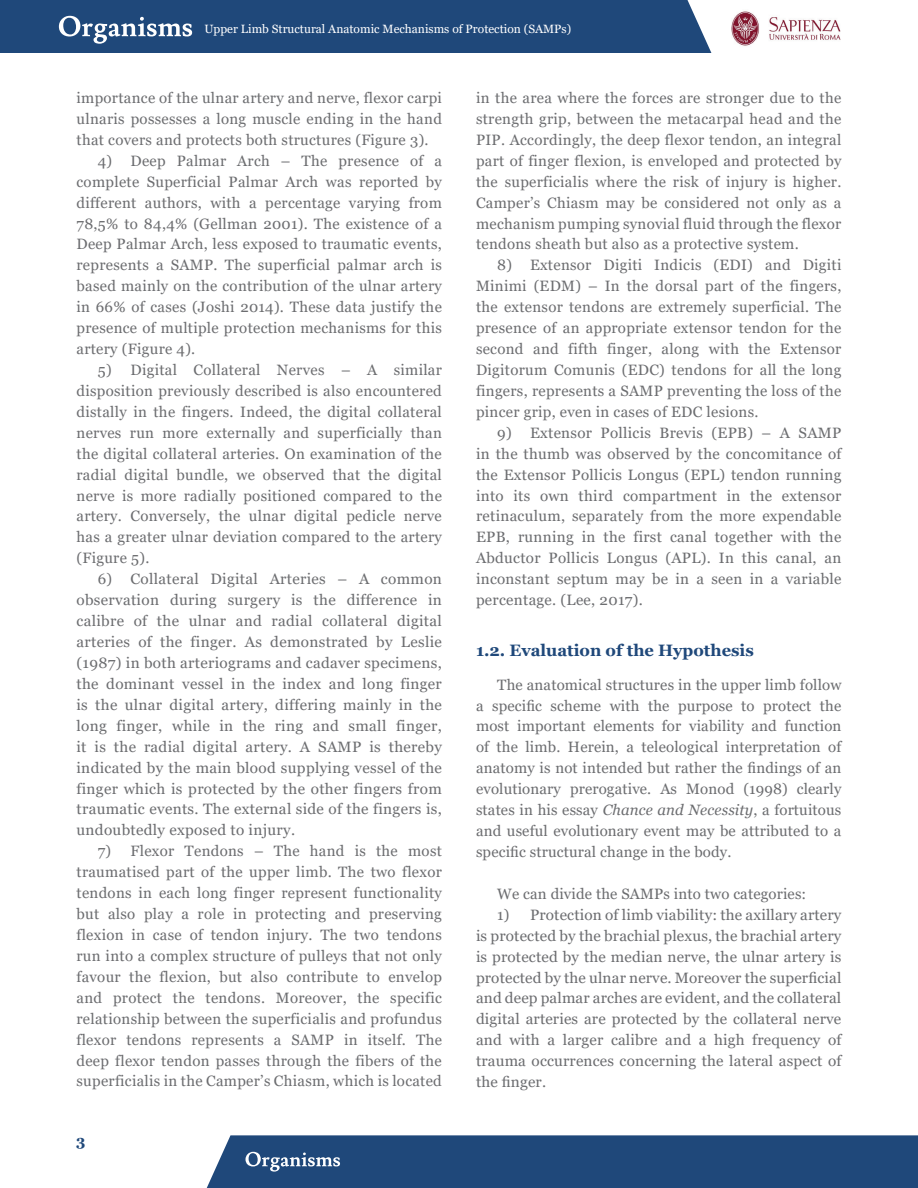
<style>
.page{position:relative;width:918px;height:1188px;background:#fff}
.page>*{position:absolute;margin:0;border:0;box-sizing:border-box;transform-origin:0 0}
.Paragraph_Title_Leve{font:700 16.5px "Georgia";color:#1f487a}
.Testo__con_rientro{font:15px/20.9px "Georgia";letter-spacing:.02em;color:#6c6d70;text-align:justify}
.t1{font:700 15px "Georgia";color:#1f487a}
.t2{font:12px "Georgia";color:#fff}
.s1{font-style:italic}
</style>
<div class="page">
<img style="left:731px;top:11px;width:110px;height:35px">
<div style="left:0;top:0;width:711px;height:53px;background:#1f487a"></div>
<div style="left:207px;top:1135px;width:711px;height:53px;background:#1f487a"></div>
<p class="t2" style="left:205px;top:22px;width:368px">Upper Limb Structural Anatomic Mechanisms of Protection (SAMPs)</p>
<p class="Testo__con_rientro" style="left:77px;top:88px;width:367px">importance of the ulnar artery and nerve, flexor carpi ulnaris possesses a long muscle ending in the hand that covers and protects both structures (Figure 3).</p>
<p class="Testo__con_rientro" style="left:77px;top:150px;width:367px;text-indent:21px">4) Deep Palmar Arch – The presence of a complete Superficial Palmar Arch was reported by different authors, with a percentage varying from 78,5% to 84,4% (Gellman 2001). The existence of a Deep Palmar Arch, less exposed to traumatic events, represents a SAMP. The superficial palmar arch is based mainly on the contribution of the ulnar artery in 66% of cases (Joshi 2014). These data justify the presence of multiple protection mechanisms for this artery (Figure 4).</p>
<p class="Testo__con_rientro" style="left:77px;top:360px;width:367px;text-indent:21px">5) Digital Collateral Nerves – A similar disposition previously described is also encountered distally in the fingers. Indeed, the digital collateral nerves run more externally and superficially than the digital collateral arteries. On examination of the radial digital bundle, we observed that the digital nerve is more radially positioned compared to the artery. Conversely, the ulnar digital pedicle nerve has a greater ulnar deviation compared to the artery (Figure 5).</p>
<p class="Testo__con_rientro" style="left:77px;top:569px;width:367px;text-indent:21px">6) Collateral Digital Arteries – A common observation during surgery is the difference in calibre of the ulnar and radial collateral digital arteries of the finger. As demonstrated by Leslie (1987) in both arteriograms and cadaver specimens, the dominant vessel in the index and long finger is the ulnar digital artery, differing mainly in the long finger, while in the ring and small finger, it is the radial digital artery. A SAMP is thereby indicated by the main blood supplying vessel of the finger which is protected by the other fingers from traumatic events. The external side of the fingers is, undoubtedly exposed to injury.</p>
<p class="Testo__con_rientro" style="left:77px;top:841px;width:367px;text-indent:21px">7) Flexor Tendons – The hand is the most traumatised part of the upper limb. The two flexor tendons in each long finger represent functionality but also play a role in protecting and preserving flexion in case of tendon injury. The two tendons run into a complex structure of pulleys that not only favour the flexion, but also contribute to envelop and protect the tendons. Moreover, the specific relationship between the superficialis and profundus flexor tendons represents a SAMP in itself. The deep flexor tendon passes through the fibers of the superficialis in the Camper’s Chiasm, which is located</p>
<p class="t1" style="left:76px;top:1132px;width:11px">3</p>
<p class="Testo__con_rientro" style="left:476px;top:88px;width:367px">in the area where the forces are stronger due to the strength grip, between the metacarpal head and the PIP. Accordingly, the deep flexor tendon, an integral part of finger flexion, is enveloped and protected by the superficialis where the risk of injury is higher.<br>Camper’s Chiasm may be considered not only as a mechanism pumping synovial fluid through the flexor tendons sheath but also as a protective system.</p>
<p class="Testo__con_rientro" style="left:476px;top:255px;width:367px;text-indent:21px">8) Extensor Digiti Indicis (EDI) and Digiti Minimi (EDM) – In the dorsal part of the fingers, the extensor tendons are extremely superficial. The presence of an appropriate extensor tendon for the second and fifth finger, along with the Extensor Digitorum Comunis (EDC) tendons for all the long fingers, represents a SAMP preventing the loss of the pincer grip, even in cases of EDC lesions.</p>
<p class="Testo__con_rientro" style="left:476px;top:422px;width:367px;text-indent:21px">9) Extensor Pollicis Brevis (EPB) – A SAMP in the thumb was observed by the concomitance of the Extensor Pollicis Longus (EPL) tendon running into its own third compartment in the extensor retinaculum, separately from the more expendable EPB, running in the first canal together with the Abductor Pollicis Longus (APL). In this canal, an inconstant septum may be in a seen in a variable percentage. (Lee, 2017).</p>
<p class="Paragraph_Title_Leve" style="left:476px;top:640px;width:279px">1.2. Evaluation of the Hypothesis</p>
<p class="Testo__con_rientro" style="left:476px;top:674px;width:367px;text-indent:21px">The anatomical structures in the upper limb follow a specific scheme with the purpose to protect the most important elements for viability and function of the limb. Herein, a teleological interpretation of anatomy is not intended but rather the findings of an evolutionary prerogative. As Monod (1998) clearly states in his essay <span class="s1">Chance and Necessity</span>, a fortuitous and useful evolutionary event may be attributed to a specific structural change in the body.</p>
<p class="Testo__con_rientro" style="left:497px;top:884px;width:311px">We can divide the SAMPs into two categories:</p>
<p class="Testo__con_rientro" style="left:476px;top:905px;width:367px;text-indent:21px">1) Protection of limb viability: the axillary artery is protected by the brachial plexus, the brachial artery is protected by the median nerve, the ulnar artery is protected by the ulnar nerve. Moreover the superficial and deep palmar arches are evident, and the collateral digital arteries are protected by the collateral nerve and with a larger calibre and a high frequency of trauma occurrences concerning the lateral aspect of the finger.</p>
</div>
